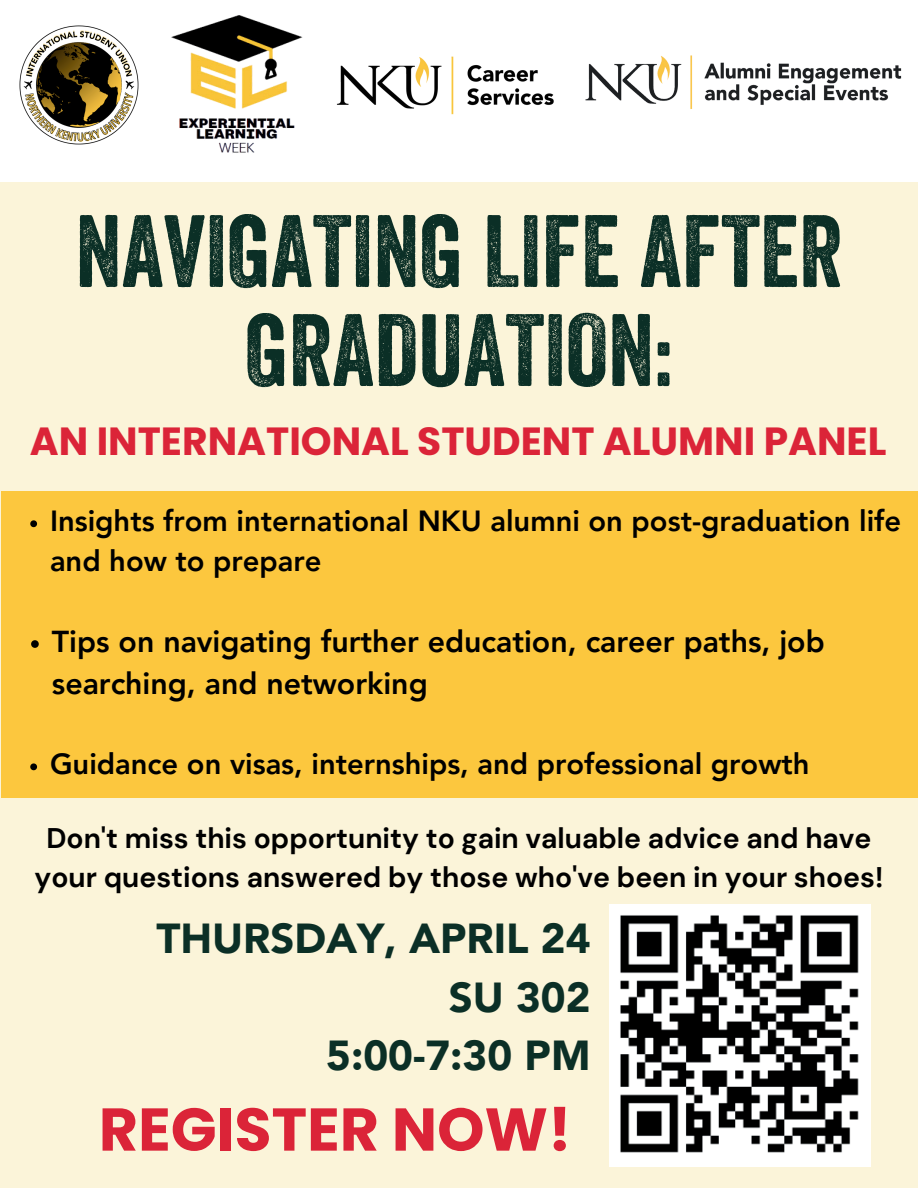
<style>
.page{position:relative;width:918px;height:1188px;background:#fbf4d9}
.page>*{position:absolute;margin:0;border:0;box-sizing:border-box;transform-origin:0 0}
.t1{font:99.3px/99px "FONTSPRINGDEMO Veneer";color:#0b2f26;text-align:center}
.t2{font:700 60.3px "Poppins";color:#db2438}
.t3{font:900 41.85px/58.5px "Avenir LT Pro";color:#0b2f26;text-align:right}
.t4{font:700 39.3px "Poppins";color:#db2438}
.t5{font:800 30.3px/41.7px "Avenir LT Pro";color:#000}
.t6{font:800 29.1px/39.9px "Avenir LT Pro";color:#000}
.t7{font:700 28.35px/39.3px "DM Sans";color:#000;text-align:center}
</style>
<div class="page">
<div style="left:0;top:0;width:918px;height:182px;background:#fff"></div>
<img style="left:585px;top:55px;width:317px;height:54px">
<img style="left:19px;top:25px;width:120px;height:120px">
<img style="left:336px;top:56px;width:218px;height:59px">
<img style="left:171px;top:15px;width:132px;height:138px">
<div style="left:1px;top:491px;width:916px;height:306px;background:#fcc73e"></div>
<svg style="left:30px;top:520px;width:7px;height:7px"></svg>
<svg style="left:31px;top:640px;width:8px;height:8px"></svg>
<svg style="left:30px;top:763px;width:7px;height:7px"></svg>
<img style="left:610px;top:905px;width:261px;height:262px">
<h1 class="t1" style="left:75px;top:209px;width:769px">NAVIGATING LIFE AFTER<br>GRADUATION:</h1>
<h3 class="t4" style="left:30px;top:419px;width:858px">AN INTERNATIONAL STUDENT ALUMNI PANEL</h3>
<p class="t6" style="left:50px;top:501px;width:853px">Insights from international NKU alumni on post-graduation life and how to prepare</p>
<p class="t5" style="left:52px;top:621px;width:774px">Tips on navigating further education, career paths, job searching, and networking</p>
<p class="t6" style="left:50px;top:744px;width:761px">Guidance on visas, internships, and professional growth</p>
<p class="t7" style="left:35px;top:818px;width:850px">Don't miss this opportunity to gain valuable advice and have your questions answered by those who've been in your shoes!</p>
<h3 class="t3" style="left:156px;top:910px;width:436px">THURSDAY, APRIL 24<br>SU 302<br>5:00-7:30 PM</h3>
<h2 class="t2" style="left:99px;top:1095px;width:474px">REGISTER NOW!</h2>
</div>
